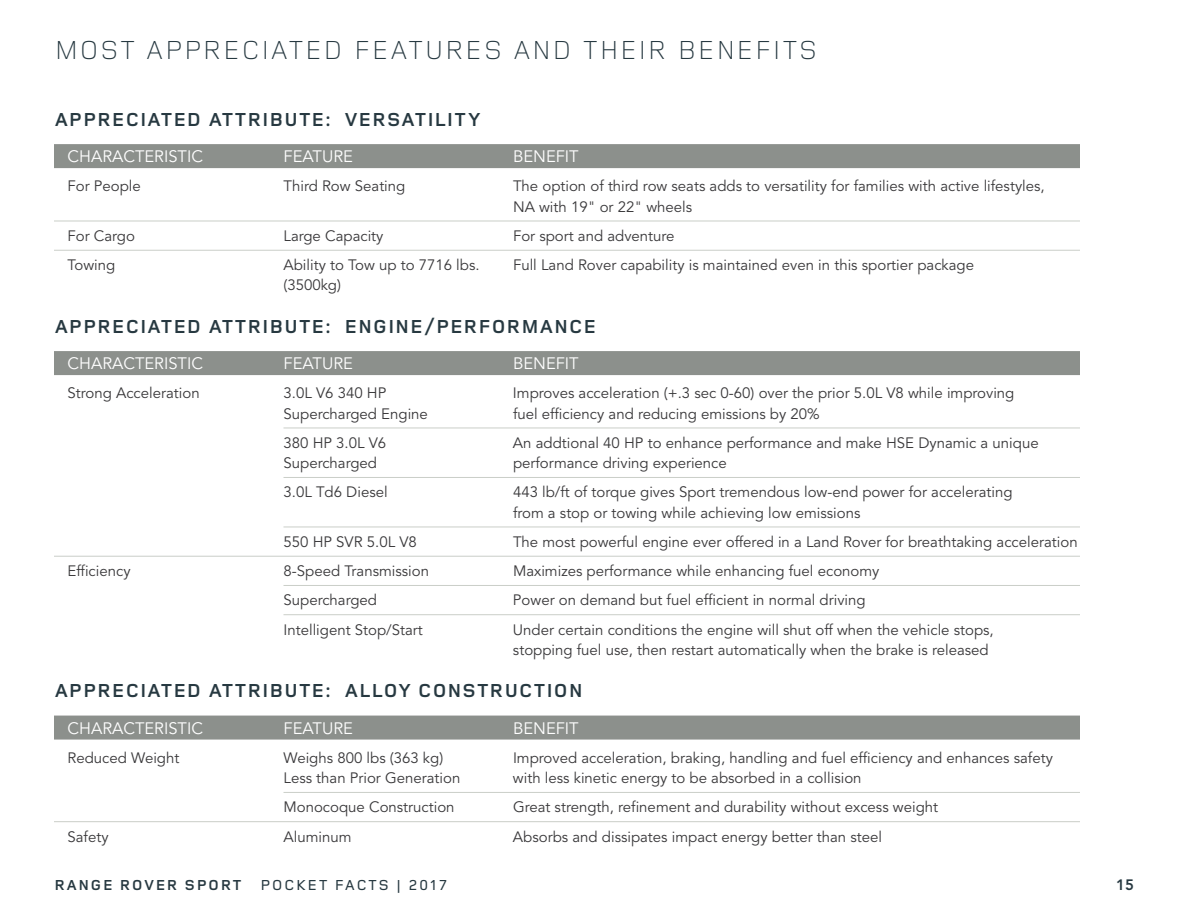
<style>
.page{position:relative;width:1188px;height:918px;background:#fff}
.page>*{position:absolute;margin:0;border:0;box-sizing:border-box;transform-origin:0 0}
.t1{font:300 27px "Land Rover Wide";color:#273941}
.t2{font:700 19.5px "Land Rover Wide";color:#273941}
.t3{font:16.5px "Avenir";color:#fff}
.t4{font:15px/20.2px "Avenir";color:#39383a}
.t5{font:500 15px "Land Rover Wide";letter-spacing:.05em;color:#273941}
.t6{font:800 15px "Avenir";color:#273941}
.s1{font-weight:700}
</style>
<div class="page">
<div style="left:54px;top:144px;width:1026px;height:24px;background:#8c908c"></div>
<hr style="left:54px;top:221px;width:1026px;height:1px;background:#cacec8">
<hr style="left:54px;top:250px;width:1026px;height:1px;background:#cacec8">
<div style="left:54px;top:351px;width:1026px;height:24px;background:#8c908c"></div>
<hr style="left:284px;top:428px;width:796px;height:1px;background:#cacec8">
<hr style="left:284px;top:477px;width:796px;height:1px;background:#cacec8">
<hr style="left:284px;top:527px;width:796px;height:1px;background:#cacec8">
<hr style="left:54px;top:556px;width:1026px;height:1px;background:#cacec8">
<hr style="left:284px;top:585px;width:796px;height:1px;background:#cacec8">
<hr style="left:284px;top:614px;width:796px;height:1px;background:#cacec8">
<div style="left:54px;top:716px;width:1026px;height:24px;background:#8c908c"></div>
<hr style="left:284px;top:792px;width:796px;height:1px;background:#cacec8">
<hr style="left:54px;top:821px;width:1026px;height:1px;background:#cacec8">
<h1 class="t1" style="left:54px;top:34px;width:766px">MOST APPRECIATED FEATURES AND THEIR BENEFITS</h1>
<h2 class="t2" style="left:54px;top:108px;width:429px">APPRECIATED ATTRIBUTE: VERSATILITY</h2>
<p class="t3" style="left:68px;top:147px;width:137px">CHARACTERISTIC</p>
<p class="t3" style="left:284px;top:147px;width:71px">FEATURE</p>
<p class="t3" style="left:513px;top:147px;width:67px">BENEFIT</p>
<p class="t4" style="left:68px;top:176px;width:75px">For People</p>
<p class="t4" style="left:284px;top:176px;width:123px">Third Row Seating</p>
<p class="t4" style="left:513px;top:176px;width:533px">The option of third row seats adds to versatility for families with active lifestyles,<br>NA with 19" or 22" wheels</p>
<p class="t4" style="left:68px;top:226px;width:69px">For Cargo</p>
<p class="t4" style="left:284px;top:226px;width:102px">Large Capacity</p>
<p class="t4" style="left:513px;top:226px;width:163px">For sport and adventure</p>
<p class="t4" style="left:68px;top:255px;width:49px">Towing</p>
<p class="t4" style="left:284px;top:255px;width:198px">Ability to Tow up to 7716 lbs.</p>
<p class="t4" style="left:513px;top:255px;width:463px">Full Land Rover capability is maintained even in this sportier package</p>
<p class="t4" style="left:283px;top:275px;width:59px">(3500kg)</p>
<h2 class="t2" style="left:54px;top:315px;width:544px">APPRECIATED ATTRIBUTE: ENGINE/PERFORMANCE</h2>
<p class="t3" style="left:68px;top:354px;width:137px">CHARACTERISTIC</p>
<p class="t3" style="left:284px;top:354px;width:71px">FEATURE</p>
<p class="t3" style="left:513px;top:354px;width:67px">BENEFIT</p>
<p class="t4" style="left:68px;top:383px;width:134px">Strong Acceleration</p>
<p class="t4" style="left:283px;top:383px;width:104px">3.0L V6 340 HP</p>
<p class="t4" style="left:513px;top:383px;width:503px">Improves acceleration (+.3 sec 0-60) over the prior 5.0L V8 while improving</p>
<p class="t4" style="left:284px;top:404px;width:146px">Supercharged Engine</p>
<p class="t4" style="left:513px;top:404px;width:308px">fuel efficiency and reducing emissions by 20%</p>
<p class="t4" style="left:283px;top:433px;width:104px">380 HP 3.0L V6</p>
<p class="t4" style="left:513px;top:433px;width:527px">An addtional 40 HP to enhance performance and make HSE Dynamic a unique</p>
<p class="t4" style="left:284px;top:453px;width:95px">Supercharged</p>
<p class="t4" style="left:513px;top:453px;width:215px">performance driving experience</p>
<p class="t4" style="left:284px;top:482px;width:106px">3.0L Td6 Diesel</p>
<p class="t4" style="left:513px;top:482px;width:501px">443 lb/ft of torque gives Sport tremendous low-end power for accelerating from a stop or towing while achieving low emissions</p>
<p class="t4" style="left:284px;top:532px;width:135px">550 HP SVR 5.0L V8</p>
<p class="t4" style="left:513px;top:532px;width:566px">The most powerful engine ever offered in a Land Rover for breathtaking acceleration</p>
<p class="t4" style="left:68px;top:561px;width:65px">Efficiency</p>
<p class="t4" style="left:284px;top:561px;width:147px">8-Speed Transmission</p>
<p class="t4" style="left:513px;top:561px;width:368px">Maximizes performance while enhancing fuel economy</p>
<p class="t4" style="left:284px;top:590px;width:95px">Supercharged</p>
<p class="t4" style="left:513px;top:590px;width:354px">Power on demand but fuel efficient in normal driving</p>
<p class="t4" style="left:283px;top:620px;width:141px">Intelligent Stop/Start</p>
<p class="t4" style="left:513px;top:620px;width:482px">Under certain conditions the engine will shut off when the vehicle stops, stopping fuel use, then restart automatically when the brake is released</p>
<h2 class="t2" style="left:54px;top:679px;width:531px">APPRECIATED ATTRIBUTE: ALLOY CONSTRUCTION</h2>
<p class="t3" style="left:68px;top:718px;width:137px">CHARACTERISTIC</p>
<p class="t3" style="left:283px;top:718px;width:71px">FEATURE</p>
<p class="t3" style="left:513px;top:718px;width:67px">BENEFIT</p>
<p class="t4" style="left:68px;top:748px;width:113px">Reduced Weight</p>
<p class="t4" style="left:284px;top:748px;width:161px">Weighs 800 lbs (363 kg)</p>
<p class="t4" style="left:513px;top:748px;width:541px">Improved acceleration, braking, handling and fuel efficiency and enhances safety</p>
<p class="t4" style="left:284px;top:768px;width:178px">Less than Prior Generation</p>
<p class="t4" style="left:513px;top:768px;width:350px">with less kinetic energy to be absorbed in a collision</p>
<p class="t4" style="left:284px;top:797px;width:173px">Monocoque Construction</p>
<p class="t4" style="left:513px;top:797px;width:427px">Great strength, refinement and durability without excess weight</p>
<p class="t4" style="left:67px;top:827px;width:43px">Safety</p>
<p class="t4" style="left:283px;top:827px;width:70px">Aluminum</p>
<p class="t4" style="left:513px;top:827px;width:371px">Absorbs and dissipates impact energy better than steel</p>
<p class="t5" style="left:54px;top:876px;width:395px"><span class="s1">RANGE ROVER SPORT</span> POCKET FACTS | 2017</p>
<p class="t6" style="left:1116px;top:873px;width:19px">15</p>
</div>
